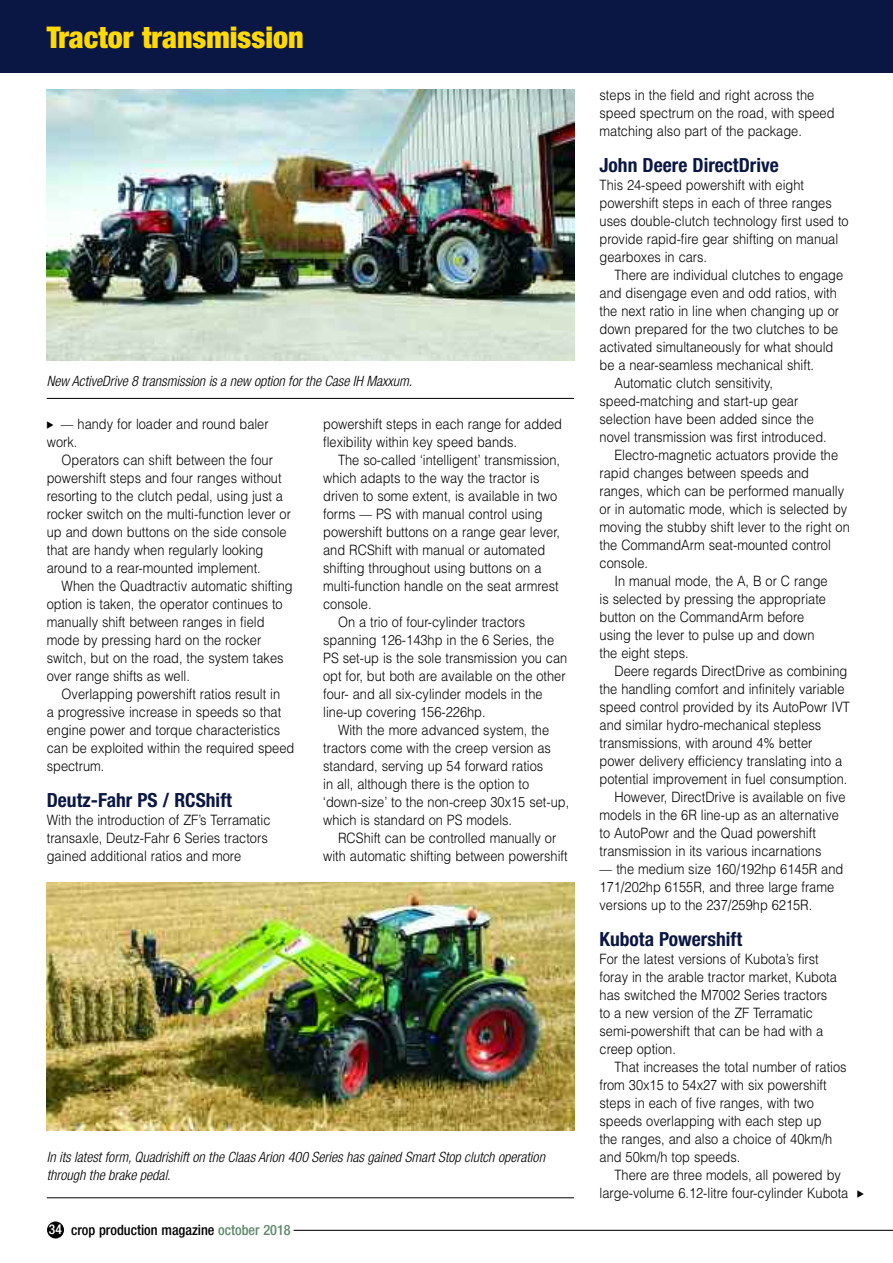
<style>
.page{position:relative;width:893px;height:1263px;background:#fff}
.page>*{position:absolute;margin:0;border:0;box-sizing:border-box;transform-origin:0 0}
.t1{font:900 condensed 30px "Helvetica Neue";color:#ffd902}
.t2{font:700 condensed 19.5px "Helvetica Neue";color:#0a1643}
.t3{font:300 14.25px/18px "Helvetica";color:#000;scale:.9 1}
.t4{font:italic 300 condensed 14.25px/18px "Helvetica Neue";color:#000}
.t5{font:500 condensed 14.25px "Helvetica Neue";color:#000}
.s1{font-size:13.5px;color:#fff}
.s2{color:#60896c}
</style>
<div class="page">
<img style="left:47px;top:882px;width:527px;height:248px">
<hr style="left:47px;top:1197px;width:527px;height:1px;background:#000">
<img style="left:47px;top:89px;width:527px;height:272px">
<hr style="left:47px;top:398px;width:527px;height:1px;background:#000">
<div style="left:0;top:0;width:893px;height:72px;background:#0a1643"></div>
<div style="left:47px;top:1221px;width:17px;height:17px;background:#000;border-radius:50%"></div>
<hr style="left:294px;top:1230px;width:599px;height:1px;background:#000">
<h1 class="t1" style="left:47px;top:27px;width:258px">Tractor transmission</h1>
<p class="t4" style="left:47px;top:374px;width:367px">New ActiveDrive 8 transmission is a new option for the Case IH Maxxum.</p>
<p class="t3" style="left:47px;top:415px;width:248px;text-indent:14px">–– handy for loader and round baler work.</p>
<p class="t3" style="left:47px;top:451px;width:273px;text-indent:15px">Operators can shift between the four powershift steps and four ranges without resorting to the clutch pedal, using just a rocker switch on the multi-function lever or up and down buttons on the side console that are handy when regularly looking around to a rear-mounted implement.</p>
<p class="t3" style="left:47px;top:577px;width:275px;text-indent:15px">When the Quadtractiv automatic shifting option is taken, the operator continues to manually shift between ranges in field mode by pressing hard on the rocker switch, but on the road, the system takes over range shifts as well.</p>
<p class="t3" style="left:47px;top:685px;width:277px;text-indent:15px">Overlapping powershift ratios result in<br>a progressive increase in speeds so that engine power and torque characteristics can be exploited within the required speed spectrum.</p>
<h2 class="t2" style="left:47px;top:793px;width:187px">Deutz-Fahr PS / RCShift</h2>
<p class="t3" style="left:47px;top:811px;width:250px">With the introduction of ZF’s Terramatic transaxle, Deutz-Fahr 6 Series tractors gained additional ratios and more</p>
<p class="t3" style="left:323px;top:415px;width:267px">powershift steps in each range for added flexibility within key speed bands.</p>
<p class="t3" style="left:338px;top:451px;width:248px">The so-called ‘intelligent’ transmission,</p>
<p class="t3" style="left:323px;top:469px;width:242px">which adapts to the way the tractor is</p>
<p class="t3" style="left:323px;top:487px;width:262px">driven to some extent, is available in two</p>
<p class="t3" style="left:323px;top:505px;width:245px">forms –– PS with manual control using</p>
<p class="t3" style="left:323px;top:523px;width:265px">powershift buttons on a range gear lever,</p>
<p class="t3" style="left:323px;top:541px;width:248px">and RCShift with manual or automated</p>
<p class="t3" style="left:323px;top:559px;width:244px">shifting throughout using buttons on a</p>
<p class="t3" style="left:323px;top:577px;width:263px">multi-function handle on the seat armrest</p>
<p class="t3" style="left:323px;top:595px;width:55px">console.</p>
<p class="t3" style="left:338px;top:613px;width:209px">On a trio of four-cylinder tractors</p>
<p class="t3" style="left:323px;top:631px;width:258px">spanning 126-143hp in the 6 Series, the</p>
<p class="t3" style="left:323px;top:649px;width:273px">PS set-up is the sole transmission you can</p>
<p class="t3" style="left:323px;top:667px;width:271px">opt for, but both are available on the other</p>
<p class="t3" style="left:323px;top:685px;width:245px">four- and all six-cylinder models in the</p>
<p class="t3" style="left:323px;top:703px;width:182px">line-up covering 156-226hp.</p>
<p class="t3" style="left:338px;top:721px;width:236px">With the more advanced system, the</p>
<p class="t3" style="left:323px;top:739px;width:255px">tractors come with the creep version as</p>
<p class="t3" style="left:323px;top:757px;width:246px">standard, serving up 54 forward ratios</p>
<p class="t3" style="left:323px;top:775px;width:231px">in all, although there is the option to</p>
<p class="t3" style="left:323px;top:793px;width:275px">‘down-size’ to the non-creep 30x15 set-up,</p>
<p class="t3" style="left:323px;top:811px;width:212px">which is standard on PS models.</p>
<p class="t3" style="left:338px;top:829px;width:244px">RCShift can be controlled manually or</p>
<p class="t3" style="left:323px;top:847px;width:273px">with automatic shifting between powershift</p>
<p class="t4" style="left:47px;top:1149px;width:500px">In its latest form, Quadrishift on the Claas Arion 400 Series has gained Smart Stop clutch operation through the brake pedal.</p>
<p class="t5" style="left:49px;top:1225px;width:243px"><span class="s1">34</span> crop production magazine <span class="s2">october 2018</span></p>
<p class="t3" style="left:600px;top:86px;width:263px">steps in the field and right across the speed spectrum on the road, with speed matching also part of the package.</p>
<h2 class="t2" style="left:600px;top:158px;width:181px">John Deere DirectDrive</h2>
<p class="t3" style="left:600px;top:176px;width:278px">This 24-speed powershift with eight powershift steps in each of three ranges uses double-clutch technology first used to provide rapid-fire gear shifting on manual gearboxes in cars.</p>
<p class="t3" style="left:614px;top:266px;width:256px">There are individual clutches to engage</p>
<p class="t3" style="left:600px;top:284px;width:265px">and disengage even and odd ratios, with</p>
<p class="t3" style="left:600px;top:302px;width:268px">the next ratio in line when changing up or</p>
<p class="t3" style="left:600px;top:320px;width:267px">down prepared for the two clutches to be</p>
<p class="t3" style="left:600px;top:338px;width:261px">activated simultaneously for what should</p>
<p class="t3" style="left:600px;top:356px;width:240px">be a near-seamless mechanical shift.</p>
<p class="t3" style="left:614px;top:374px;width:178px">Automatic clutch sensitivity,</p>
<p class="t3" style="left:600px;top:392px;width:222px">speed-matching and start-up gear</p>
<p class="t3" style="left:600px;top:410px;width:240px">selection have been added since the</p>
<p class="t3" style="left:600px;top:428px;width:254px">novel transmission was first introduced.</p>
<p class="t3" style="left:614px;top:446px;width:250px">Electro-magnetic actuators provide the</p>
<p class="t3" style="left:600px;top:464px;width:234px">rapid changes between speeds and</p>
<p class="t3" style="left:600px;top:482px;width:273px">ranges, which can be performed manually</p>
<p class="t3" style="left:600px;top:500px;width:277px">or in automatic mode, which is selected by</p>
<p class="t3" style="left:600px;top:518px;width:280px">moving the stubby shift lever to the right on</p>
<p class="t3" style="left:600px;top:536px;width:258px">the CommandArm seat-mounted control</p>
<p class="t3" style="left:600px;top:554px;width:55px">console.</p>
<p class="t3" style="left:614px;top:572px;width:238px">In manual mode, the A, B or C range</p>
<p class="t3" style="left:600px;top:590px;width:253px">is selected by pressing the appropriate</p>
<p class="t3" style="left:600px;top:608px;width:229px">button on the CommandArm before</p>
<p class="t3" style="left:600px;top:626px;width:240px">using the lever to pulse up and down</p>
<p class="t3" style="left:600px;top:644px;width:101px">the eight steps.</p>
<p class="t3" style="left:614px;top:662px;width:260px">Deere regards DirectDrive as combining</p>
<p class="t3" style="left:600px;top:680px;width:274px">the handling comfort and infinitely variable</p>
<p class="t3" style="left:600px;top:698px;width:280px">speed control provided by its AutoPowr IVT</p>
<p class="t3" style="left:600px;top:716px;width:248px">and similar hydro-mechanical stepless</p>
<p class="t3" style="left:600px;top:734px;width:238px">transmissions, with around 4% better</p>
<p class="t3" style="left:600px;top:752px;width:271px">power delivery efficiency translating into a</p>
<p class="t3" style="left:600px;top:770px;width:277px">potential improvement in fuel consumption.</p>
<p class="t3" style="left:614px;top:788px;width:258px">However, DirectDrive is available on five</p>
<p class="t3" style="left:600px;top:806px;width:267px">models in the 6R line-up as an alternative</p>
<p class="t3" style="left:600px;top:824px;width:242px">to AutoPowr and the Quad powershift</p>
<p class="t3" style="left:600px;top:842px;width:248px">transmission in its various incarnations</p>
<p class="t3" style="left:600px;top:860px;width:272px">–– the medium size 160/192hp 6145R and</p>
<p class="t3" style="left:600px;top:878px;width:262px">171/202hp 6155R, and three large frame</p>
<p class="t3" style="left:600px;top:896px;width:238px">versions up to the 237/259hp 6215R.</p>
<h2 class="t2" style="left:600px;top:932px;width:144px">Kubota Powershift</h2>
<p class="t3" style="left:600px;top:950px;width:265px">For the latest versions of Kubota’s first foray in the arable tractor market, Kubota has switched the M7002 Series tractors to a new version of the ZF Terramatic semi-powershift that can be had with a creep option.</p>
<p class="t3" style="left:600px;top:1058px;width:276px;text-indent:15px">That increases the total number of ratios from 30x15 to 54x27 with six powershift steps in each of five ranges, with two speeds overlapping with each step up<br>the ranges, and also a choice of 40km/h and 50km/h top speeds.</p>
<p class="t3" style="left:600px;top:1166px;width:278px;text-align:center">There are three models, all powered by large-volume 6.12-litre four-cylinder Kubota</p>
</div>
